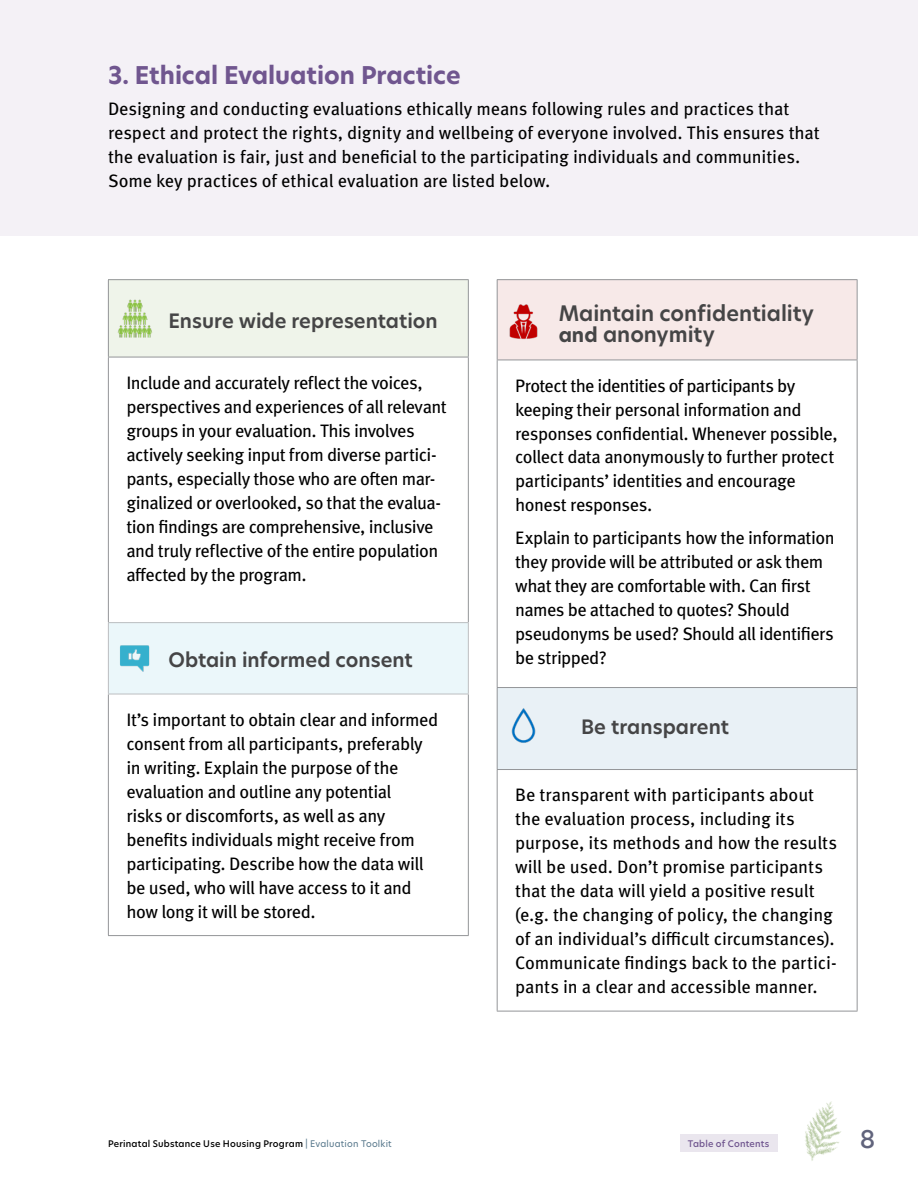
<style>
.page{position:relative;width:918px;height:1188px;background:#fff}
.page>*{position:absolute;margin:0;border:0;box-sizing:border-box;transform-origin:0 0}
.t1{font:700 24px "New Hero";color:#70568f}
.t2{font:500 24px "New Hero";color:#61647c}
.t3{font:600 21px/21px "New Hero";color:#454546}
.t4{font:600 19.5px "New Hero";color:#454546}
.t5{font:18px/24px "Meta Pro";letter-spacing:-.025em;color:#000}
.t6{font:500 9px "New Hero";letter-spacing:.025em;color:#000}
.t7{font:500 9px "New Hero";letter-spacing:.025em;color:#70568f}
.s1{font-weight:700;font-size:19.5px}
.s2{font-weight:400;color:#55768a}
</style>
<div class="page">
<div style="left:680px;top:1134px;width:98px;height:18px;background:#eae6ee"></div>
<img style="left:805px;top:1101px;width:36px;height:60px">
<div style="left:0;top:0;width:918px;height:235px;background:#f4f1f6"></div>
<div style="left:108px;top:280px;width:360px;height:77px;background:#eff4ea"></div>
<div style="left:108px;top:623px;width:360px;height:71px;background:#ebf7fa"></div>
<hr style="left:108px;top:279px;width:361px;height:1px;background:#939598">
<hr style="left:108px;top:280px;width:1px;height:77px;background:#939598">
<hr style="left:468px;top:280px;width:1px;height:77px;background:#939598">
<hr style="left:108px;top:357px;width:361px;height:1px;background:#939598">
<hr style="left:108px;top:357px;width:1px;height:265px;background:#939598">
<hr style="left:468px;top:357px;width:1px;height:265px;background:#939598">
<hr style="left:108px;top:694px;width:1px;height:241px;background:#939598">
<hr style="left:468px;top:694px;width:1px;height:241px;background:#939598">
<hr style="left:108px;top:935px;width:361px;height:1px;background:#939598">
<hr style="left:108px;top:622px;width:361px;height:1px;background:#bcbec0">
<hr style="left:108px;top:623px;width:1px;height:71px;background:#bcbec0">
<hr style="left:468px;top:623px;width:1px;height:71px;background:#bcbec0">
<hr style="left:108px;top:694px;width:361px;height:1px;background:#bcbec0">
<img style="left:118px;top:299px;width:34px;height:39px">
<img style="left:120px;top:645px;width:30px;height:27px">
<div style="left:497px;top:280px;width:360px;height:80px;background:#f7e9e8"></div>
<div style="left:497px;top:688px;width:360px;height:82px;background:#e9f1f6"></div>
<hr style="left:497px;top:279px;width:361px;height:1px;background:#939598">
<hr style="left:497px;top:280px;width:1px;height:80px;background:#939598">
<hr style="left:857px;top:280px;width:1px;height:80px;background:#939598">
<hr style="left:497px;top:360px;width:361px;height:1px;background:#939598">
<hr style="left:497px;top:360px;width:1px;height:327px;background:#939598">
<hr style="left:857px;top:360px;width:1px;height:327px;background:#939598">
<hr style="left:497px;top:687px;width:361px;height:1px;background:#939598">
<hr style="left:497px;top:688px;width:1px;height:81px;background:#939598">
<hr style="left:857px;top:688px;width:1px;height:81px;background:#939598">
<hr style="left:497px;top:769px;width:361px;height:1px;background:#939598">
<hr style="left:497px;top:770px;width:1px;height:241px;background:#939598">
<hr style="left:857px;top:770px;width:1px;height:241px;background:#939598">
<hr style="left:497px;top:1011px;width:361px;height:1px;background:#939598">
<img style="left:509px;top:304px;width:29px;height:35px">
<img style="left:511px;top:708px;width:25px;height:35px">
<h1 class="t1" style="left:108px;top:59px;width:354px">3. Ethical Evaluation Practice</h1>
<p class="t5" style="left:108px;top:96px;width:713px">Designing and conducting evaluations ethically means following rules and practices that respect and protect the rights, dignity and wellbeing of everyone involved. This ensures that the evaluation is fair, just and beneficial to the participating individuals and communities.<br>Some key practices of ethical evaluation are listed below.</p>
<p class="t4" style="left:168px;top:308px;width:271px">Ensure wide representation</p>
<p class="t5" style="left:126px;top:369px;width:322px">Include and accurately reflect the voices, perspectives and experiences of all relevant groups in your evaluation. This involves actively seeking input from diverse partici&shy;pants, especially those who are often mar&shy;ginalized or overlooked, so that the evalua&shy;tion findings are comprehensive, inclusive and truly reflective of the entire population affected by the program.</p>
<p class="t4" style="left:168px;top:646px;width:246px">Obtain informed consent</p>
<p class="t5" style="left:126px;top:706px;width:314px">It’s important to obtain clear and informed consent from all participants, preferably in writing. Explain the purpose of the evaluation and outline any potential<br>risks or discomforts, as well as any benefits individuals might receive from participating. Describe how the data will be used, who will have access to it and how long it will be stored.</p>
<p class="t3" style="left:559px;top:302px;width:257px">Maintain confidentiality <span class="s1">and</span> anonymity</p>
<p class="t5" style="left:515px;top:372px;width:324px">Protect the identities of participants by keeping their personal information and responses confidential. Whenever possible, collect data anonymously to further protect participants’ identities and encourage honest responses.</p>
<p class="t5" style="left:515px;top:525px;width:321px">Explain to participants how the information they provide will be attributed or ask them what they are comfortable with. Can first names be attached to quotes? Should pseudonyms be used? Should all identifiers be stripped?</p>
<p class="t4" style="left:581px;top:713px;width:149px">Be transparent</p>
<p class="t5" style="left:515px;top:782px;width:323px">Be transparent with participants about the evaluation process, including its purpose, its methods and how the results will be used. Don’t promise participants that the data will yield a positive result (e.g. the changing of policy, the changing of an individual’s difficult circumstances).<br>Communicate findings back to the partici&shy;pants in a clear and accessible manner.</p>
<p class="t6" style="left:108px;top:1137px;width:285px">Perinatal Substance Use Housing Program <span class="s2">| Evaluation Toolkit</span></p>
<p class="t7" style="left:688px;top:1137px;width:83px">Table of Contents</p>
<h1 class="t2" style="left:860px;top:1122px;width:17px">8</h1>
</div>
